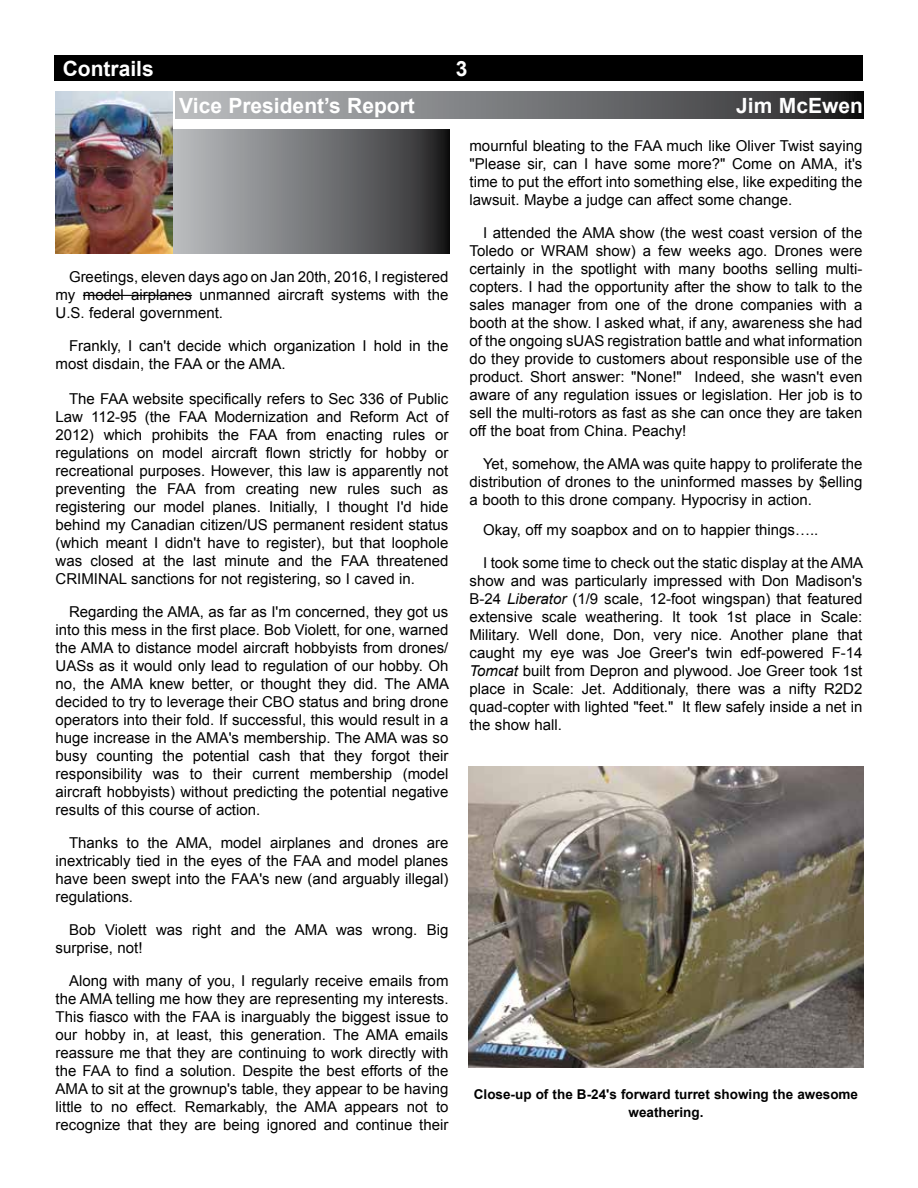
<style>
.page{position:relative;width:918px;height:1188px;background:#fff}
.page>*{position:absolute;margin:0;border:0;box-sizing:border-box;transform-origin:0 0}
.t1{font:700 21px "Arial";color:#fff}
.t2{font:15px/18px "Arial";color:#000;text-align:justify}
.t3{font:700 13.5px/18px "Arial";color:#000;text-align:center}
.s1{font-style:italic}
</style>
<div class="page">
<svg style="left:173px;top:130px;width:277px;height:124px;background:#747577"></svg>
<img style="left:56px;top:92px;width:117px;height:162px">
<svg style="left:176px;top:92px;width:688px;height:27px;background:#747577"></svg>
<hr style="left:83px;top:295px;width:109px;height:1px;background:#000">
<img style="left:468px;top:766px;width:396px;height:302px">
<div style="left:55px;top:56px;width:808px;height:25px;background:#000"></div>
<h1 class="t1" style="left:63px;top:55px;width:93px">Contrails</h1>
<h1 class="t1" style="left:456px;top:55px;width:13px">3</h1>
<h1 class="t1" style="left:179px;top:92px;width:237px">Vice President’s Report</h1>
<h1 class="t1" style="left:736px;top:92px;width:128px">Jim McEwen</h1>
<p class="t2" style="left:56px;top:268px;width:395px;text-indent:14px">Greetings, eleven days ago on Jan 20th, 2016, I registered my model airplanes unmanned aircraft systems with the U.S. federal government.</p>
<p class="t2" style="left:56px;top:337px;width:394px;text-indent:13px">Frankly, I can't decide which organization I hold in the most disdain, the FAA or the AMA.</p>
<p class="t2" style="left:56px;top:390px;width:395px;text-indent:13px">The FAA website specifically refers to Sec 336 of Public Law 112-95 (the FAA Modernization and Reform Act of 2012) which prohibits the FAA from enacting rules or regulations on model aircraft flown strictly for hobby or recreational purposes. However, this law is apparently not preventing the FAA from creating new rules such as registering our model planes. Initially, I thought I'd hide behind my Canadian citizen/US permanent resident status (which meant I didn't have to register), but that loophole was closed at the last minute and the FAA threatened CRIMINAL sanctions for not registering, so I caved in.</p>
<p class="t2" style="left:56px;top:603px;width:395px;text-indent:13px">Regarding the AMA, as far as I'm concerned, they got us into this mess in the first place. Bob Violett, for one, warned the AMA to distance model aircraft hobbyists from drones/ UASs as it would only lead to regulation of our hobby. Oh no, the AMA knew better, or thought they did. The AMA decided to try to leverage their CBO status and bring drone operators into their fold. If successful, this would result in a huge increase in the AMA's membership. The AMA was so busy counting the potential cash that they forgot their responsibility was to their current membership (model aircraft hobbyists) without predicting the potential negative results of this course of action.</p>
<p class="t2" style="left:56px;top:834px;width:394px;text-indent:13px">Thanks to the AMA, model airplanes and drones are inextricably tied in the eyes of the FAA and model planes have been swept into the FAA's new (and arguably illegal) regulations.</p>
<p class="t2" style="left:56px;top:921px;width:394px;text-indent:13px">Bob Violett was right and the AMA was wrong. Big surprise, not!</p>
<p class="t2" style="left:56px;top:972px;width:395px;text-indent:13px">Along with many of you, I regularly receive emails from the AMA telling me how they are representing my interests.<br>This fiasco with the FAA is inarguably the biggest issue to our hobby in, at least, this generation. The AMA emails reassure me that they are continuing to work directly with the FAA to find a solution. Despite the best efforts of the AMA to sit at the grownup's table, they appear to be having little to no effect. Remarkably, the AMA appears not to recognize that they are being ignored and continue their</p>
<p class="t2" style="left:470px;top:137px;width:394px">mournful bleating to the FAA much like Oliver Twist saying "Please sir, can I have some more?" Come on AMA, it's time to put the effort into something else, like expediting the lawsuit. Maybe a judge can affect some change.</p>
<p class="t2" style="left:470px;top:224px;width:395px;text-indent:14px">I attended the AMA show (the west coast version of the Toledo or WRAM show) a few weeks ago. Drones were certainly in the spotlight with many booths selling multi&shy;copters. I had the opportunity after the show to talk to the sales manager from one of the drone companies with a booth at the show. I asked what, if any, awareness she had of the ongoing sUAS registration battle and what information do they provide to customers about responsible use of the product. Short answer: "None!" Indeed, she wasn't even aware of any regulation issues or legislation. Her job is to sell the multi-rotors as fast as she can once they are taken off the boat from China. Peachy!</p>
<p class="t2" style="left:470px;top:455px;width:395px;text-indent:14px">Yet, somehow, the AMA was quite happy to proliferate the distribution of drones to the uninformed masses by $elling a booth to this drone company. Hypocrisy in action.</p>
<p class="t2" style="left:483px;top:521px;width:337px">Okay, off my soapbox and on to happier things…..</p>
<p class="t2" style="left:470px;top:554px;width:395px;text-indent:14px">I took some time to check out the static display at the AMA show and was particularly impressed with Don Madison's B-24 <span class="s1">Liberator</span> (1/9 scale, 12-foot wingspan) that featured extensive scale weathering. It took 1st place in Scale:<br>Military. Well done, Don, very nice. Another plane that caught my eye was Joe Greer's twin edf-powered F-14<br><span class="s1">Tomcat</span> built from Depron and plywood. Joe Greer took 1st place in Scale: Jet. Additionaly, there was a nifty R2D2 quad-copter with lighted "feet." It flew safely inside a net in the show hall.</p>
<p class="t3" style="left:474px;top:1086px;width:386px">Close-up of the B-24's forward turret showing the awesome weathering.</p>
</div>
